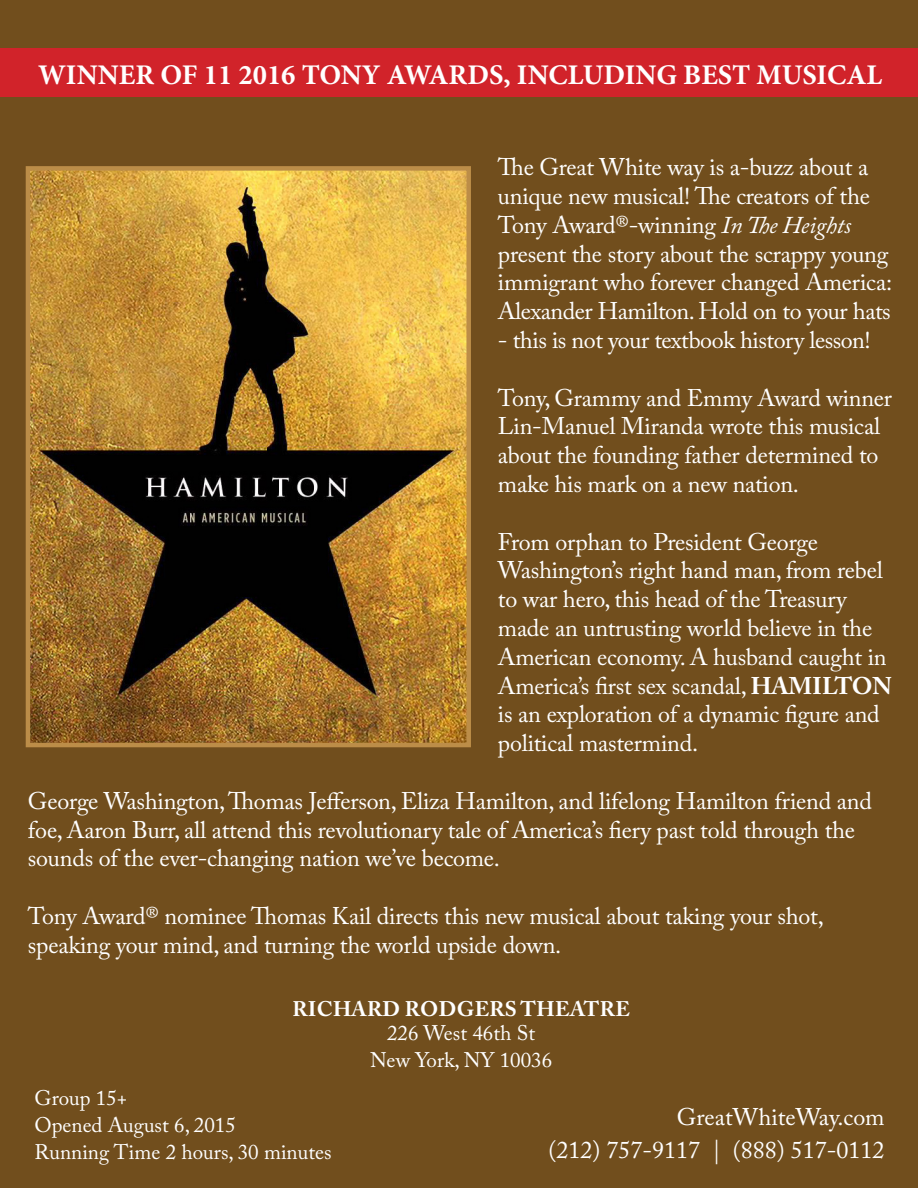
<style>
.page{position:relative;width:918px;height:1188px;background:#714e1d}
.page>*{position:absolute;margin:0;border:0;box-sizing:border-box;transform-origin:0 0}
.t1{font:700 28.5px "Minion Pro";color:#fff}
.t2{font:24px/28.8px "Adobe Caslon Pro";letter-spacing:-.01em;color:#fff}
.t3{font:21px "Adobe Caslon Pro";color:#fff}
.t4{font:700 21px "Adobe Caslon Pro";letter-spacing:.015em;color:#fff}
.s1{font-style:italic}
.s2{font-weight:700}
</style>
<div class="page">
<img style="left:31px;top:171px;width:435px;height:571px">
<div style="left:26px;top:166px;width:445px;height:581px;border:4px solid #bc8d48"></div>
<div style="left:0;top:48px;width:918px;height:49px;background:#d1232a"></div>
<p class="t1" style="left:38px;top:55px;width:846px">WINNER OF 11 2016 TONY AWARDS, INCLUDING BEST MUSICAL</p>
<p class="t2" style="left:498px;top:152px;width:396px">The Great White way is a-buzz about a unique new musical! The creators of the Tony Award®-winning <span class="s1">In The Heights </span>present the story about the scrappy young immigrant who forever changed America:<br>Alexander Hamilton. Hold on to your hats</p>
<p class="t2" style="left:498px;top:325px;width:374px">- this is not your textbook history lesson!</p>
<p class="t2" style="left:498px;top:383px;width:396px">Tony, Grammy and Emmy Award winner Lin-Manuel Miranda wrote this musical about the founding father determined to make his mark on a new nation.</p>
<p class="t2" style="left:498px;top:527px;width:396px">From orphan to President George Washington’s right hand man, from rebel to war hero, this head of the Treasury made an untrusting world believe in the American economy. A husband caught in America’s first sex scandal, <span class="s2">HAMILTON </span>is an exploration of a dynamic figure and political mastermind.</p>
<p class="t2" style="left:28px;top:786px;width:845px">George Washington, Thomas Jefferson, Eliza Hamilton, and lifelong Hamilton friend and foe, Aaron Burr, all attend this revolutionary tale of America’s fiery past told through the sounds of the ever-changing nation we’ve become.</p>
<p class="t2" style="left:28px;top:901px;width:797px">Tony Award® nominee Thomas Kail directs this new musical about taking your shot, speaking your mind, and turning the world upside down.</p>
<p class="t4" style="left:292px;top:997px;width:339px">RICHARD RODGERS THEATRE</p>
<p class="t3" style="left:387px;top:1021px;width:150px">226 West 46th St</p>
<p class="t3" style="left:370px;top:1048px;width:184px">New York, NY 10036</p>
<p class="t3" style="left:35px;top:1086px;width:94px">Group 15+</p>
<p class="t3" style="left:35px;top:1113px;width:203px">Opened August 6, 2015</p>
<p class="t3" style="left:35px;top:1140px;width:299px">Running Time 2 hours, 30 minutes</p>
<p class="t2" style="left:677px;top:1103px;width:209px">GreatWhiteWay.com</p>
<p class="t2" style="left:549px;top:1136px;width:338px">(212) 757-9117 | (888) 517-0112</p>
</div>
